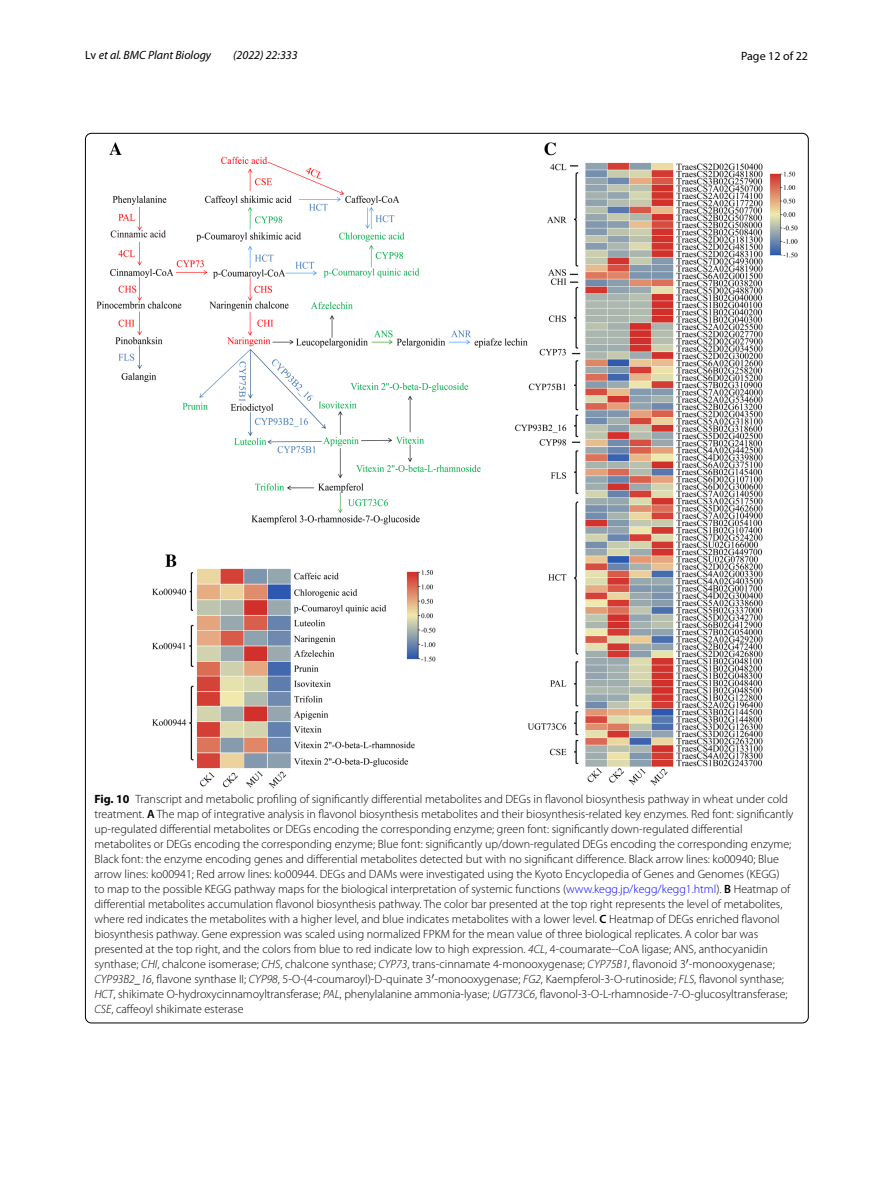
<style>
.page{position:relative;width:893px;height:1187px;background:#fff}
.page>*{position:absolute;margin:0;border:0;box-sizing:border-box;transform-origin:0 0}
.t1{font:300 12px/15px "Myriad Pro";color:#000}
.t2{font:italic 12px "Myriad Pro";color:#000}
.t3{font:12px "Myriad Pro";color:#000}
.s1{font-style:normal}
.s2{font-weight:700}
.s3{font-weight:600}
.s4{color:#00f}
.s5{font-style:italic}
</style>
<div class="page">
<img style="left:97px;top:142px;width:700px;height:646px">
<p class="t2" style="left:85px;top:48px;width:128px"><span class="s1">Lv</span> et al. BMC Plant Biology</p>
<p class="t2" style="left:233px;top:48px;width:66px">(2022) 22:333</p>
<p class="t3" style="left:741px;top:48px;width:68px">Page 12 of 22</p>
<p class="t1" style="left:94px;top:792px;width:701px"><span class="s2">Fig. 10</span> Transcript and metabolic profiling of significantly differential metabolites and DEGs in flavonol biosynthesis pathway in wheat under cold treatment. <span class="s3">A</span> The map of integrative analysis in flavonol biosynthesis metabolites and their biosynthesis-related key enzymes. Red font: significantly up-regulated differential metabolites or DEGs encoding the corresponding enzyme; green font: significantly down-regulated differential metabolites or DEGs encoding the corresponding enzyme; Blue font: significantly up/down-regulated DEGs encoding the corresponding enzyme; Black font: the enzyme encoding genes and differential metabolites detected but with no significant difference. Black arrow lines: ko00940; Blue arrow lines: ko00941; Red arrow lines: ko00944. DEGs and DAMs were investigated using the Kyoto Encyclopedia of Genes and Genomes (KEGG)<br>to map to the possible KEGG pathway maps for the biological interpretation of systemic functions (<span class="s4">www.kegg.jp/kegg/kegg1.html</span>). <span class="s3">B</span> Heatmap of differential metabolites accumulation flavonol biosynthesis pathway. The color bar presented at the top right represents the level of metabolites, where red indicates the metabolites with a higher level, and blue indicates metabolites with a lower level. <span class="s3">C</span> Heatmap of DEGs enriched flavonol biosynthesis pathway. Gene expression was scaled using normalized FPKM for the mean value of three biological replicates. A color bar was presented at the top right, and the colors from blue to red indicate low to high expression. <span class="s5">4CL</span>, 4-coumarate--CoA ligase; ANS, anthocyanidin synthase; <span class="s5">CHI</span>, chalcone isomerase; <span class="s5">CHS</span>, chalcone synthase; <span class="s5">CYP73</span>, trans-cinnamate 4-monooxygenase; <span class="s5">CYP75B1</span>, flavonoid 3 -monooxygenase; <span class="s5">CYP93B2_16</span>, flavone synthase II; <span class="s5">CYP98</span>, 5-O-(4-coumaroyl)-D-quinate 3 -monooxygenase; <span class="s5">FG2</span>, Kaempferol-3-O-rutinoside; <span class="s5">FLS</span>, flavonol synthase; <span class="s5">HCT</span>, shikimate O-hydroxycinnamoyltransferase; <span class="s5">PAL</span>, phenylalanine ammonia-lyase; <span class="s5">UGT73C6</span>, flavonol-3-O-L-rhamnoside-7-O-glucosyltransferase; <span class="s5">CSE</span>, caffeoyl shikimate esterase</p>
</div>
